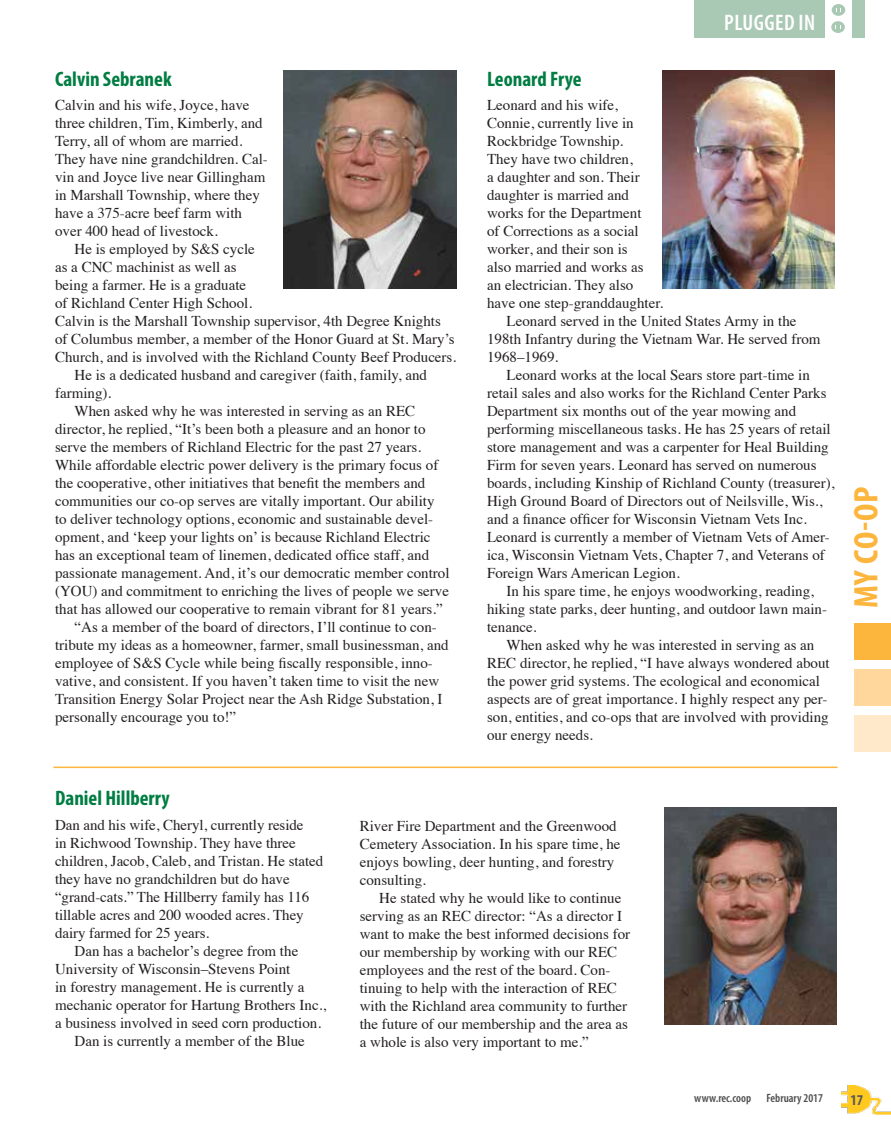
<style>
.page{position:relative;width:891px;height:1134px;background:#fff}
.page>*{position:absolute;margin:0;border:0;box-sizing:border-box;transform-origin:0 0}
.t1{font:700 condensed 34.2px "Myriad Pro";color:#fcb53d;scale:1.05 1}
.t2{font:600 condensed 22.5px "Myriad Pro";letter-spacing:.02em;color:#fff}
.t3{font:700 condensed 21px "Myriad Pro";color:#007d43}
.t4{font:15px/18px "Times";color:#231f20}
.t5{font:700 condensed 15px "Myriad Pro";color:#58595b}
.t6{font:600 condensed 12px "Myriad Pro";color:#4d4d4f}
</style>
<div class="page">
<img style="left:841px;top:1085px;width:50px;height:30px">
<div style="left:854px;top:623px;width:37px;height:37px;background:#fcb53d"></div>
<div style="left:854px;top:669px;width:37px;height:37px;background:#ffd79c"></div>
<div style="left:854px;top:715px;width:37px;height:37px;background:#ffe9ca"></div>
<div style="left:694px;top:0;width:170px;height:37px;background:#aac9b4"></div>
<div style="left:825px;top:0;width:27px;height:38px;background:#fff"></div>
<div style="left:832px;top:4px;width:13px;height:12px;background:#aac9b4;border-radius:50%"></div>
<div style="left:831px;top:21px;width:14px;height:12px;background:#aac9b4;border-radius:50%"></div>
<img style="left:662px;top:71px;width:173px;height:217px">
<img style="left:284px;top:71px;width:172px;height:217px">
<img style="left:665px;top:807px;width:172px;height:218px">
<hr style="left:53px;top:767px;width:785px;height:1px;background:#fcb53d">
<h3 class="t3" style="left:55px;top:66px;width:118px">Calvin Sebranek</h3>
<p class="t4" style="left:55px;top:95px;width:214px">Calvin and his wife, Joyce, have three children, Tim, Kimberly, and<br>Terry, all of whom are married.<br>They have nine grandchildren. Cal&shy;vin and Joyce live near Gillingham in Marshall Township, where they have a 375-acre beef farm with over 400 head of livestock.</p>
<p class="t4" style="left:75px;top:239px;width:182px">He is employed by S&amp;S cycle</p>
<p class="t4" style="left:55px;top:257px;width:183px">as a CNC machinist as well as</p>
<p class="t4" style="left:55px;top:275px;width:193px">being a farmer. He is a graduate</p>
<p class="t4" style="left:55px;top:293px;width:199px">of Richland Center High School.</p>
<p class="t4" style="left:55px;top:311px;width:387px">Calvin is the Marshall Township supervisor, 4th Degree Knights</p>
<p class="t4" style="left:55px;top:329px;width:401px">of Columbus member, a member of the Honor Guard at St. Mary’s</p>
<p class="t4" style="left:55px;top:347px;width:403px">Church, and is involved with the Richland County Beef Producers.</p>
<p class="t4" style="left:75px;top:365px;width:354px">He is a dedicated husband and caregiver (faith, family, and</p>
<p class="t4" style="left:55px;top:383px;width:58px">farming).</p>
<p class="t4" style="left:75px;top:401px;width:342px">When asked why he was interested in serving as an REC</p>
<p class="t4" style="left:55px;top:419px;width:372px">director, he replied, “It’s been both a pleasure and an honor to</p>
<p class="t4" style="left:55px;top:437px;width:368px">serve the members of Richland Electric for the past 27 years.</p>
<p class="t4" style="left:55px;top:455px;width:385px">While affordable electric power delivery is the primary focus of</p>
<p class="t4" style="left:55px;top:473px;width:372px">the cooperative, other initiatives that benefit the members and</p>
<p class="t4" style="left:55px;top:491px;width:381px">communities our co-op serves are vitally important. Our ability</p>
<p class="t4" style="left:55px;top:509px;width:380px">to deliver technology options, economic and sustainable devel-</p>
<p class="t4" style="left:55px;top:527px;width:377px">opment, and ‘keep your lights on’ is because Richland Electric</p>
<p class="t4" style="left:55px;top:545px;width:376px">has an exceptional team of linemen, dedicated office staff, and</p>
<p class="t4" style="left:55px;top:563px;width:396px">passionate management. And, it’s our democratic member control</p>
<p class="t4" style="left:55px;top:581px;width:396px">(YOU) and commitment to enriching the lives of people we serve</p>
<p class="t4" style="left:55px;top:599px;width:389px">that has allowed our cooperative to remain vibrant for 81 years.”</p>
<p class="t4" style="left:75px;top:617px;width:364px">“As a member of the board of directors, I’ll continue to con-</p>
<p class="t4" style="left:55px;top:635px;width:395px">tribute my ideas as a homeowner, farmer, small businessman, and</p>
<p class="t4" style="left:55px;top:653px;width:379px">employee of S&amp;S Cycle while being fiscally responsible, inno-</p>
<p class="t4" style="left:55px;top:671px;width:386px">vative, and consistent. If you haven’t taken time to visit the new</p>
<p class="t4" style="left:55px;top:689px;width:389px">Transition Energy Solar Project near the Ash Ridge Substation, I</p>
<p class="t4" style="left:55px;top:707px;width:183px">personally encourage you to!”</p>
<h2 class="t2" style="left:724px;top:9px;width:93px">PLUGGED IN</h2>
<h3 class="t3" style="left:487px;top:66px;width:96px">Leonard Frye</h3>
<p class="t4" style="left:487px;top:95px;width:132px">Leonard and his wife,</p>
<p class="t4" style="left:487px;top:113px;width:148px">Connie, currently live in</p>
<p class="t4" style="left:487px;top:131px;width:138px">Rockbridge Township.</p>
<p class="t4" style="left:487px;top:149px;width:147px">They have two children,</p>
<p class="t4" style="left:487px;top:167px;width:154px">a daughter and son. Their</p>
<p class="t4" style="left:487px;top:185px;width:144px">daughter is married and</p>
<p class="t4" style="left:487px;top:203px;width:156px">works for the Department</p>
<p class="t4" style="left:487px;top:221px;width:153px">of Corrections as a social</p>
<p class="t4" style="left:487px;top:239px;width:142px">worker, and their son is</p>
<p class="t4" style="left:487px;top:257px;width:158px">also married and works as</p>
<p class="t4" style="left:487px;top:275px;width:148px">an electrician. They also</p>
<p class="t4" style="left:487px;top:293px;width:178px">have one step-granddaughter.</p>
<p class="t4" style="left:507px;top:311px;width:291px">Leonard served in the United States Army in the</p>
<p class="t4" style="left:487px;top:329px;width:335px">198th Infantry during the Vietnam War. He served from</p>
<p class="t4" style="left:487px;top:347px;width:73px">1968–1969.</p>
<p class="t4" style="left:507px;top:365px;width:305px">Leonard works at the local Sears store part-time in</p>
<p class="t4" style="left:487px;top:383px;width:341px">retail sales and also works for the Richland Center Parks</p>
<p class="t4" style="left:487px;top:401px;width:311px">Department six months out of the year mowing and</p>
<p class="t4" style="left:487px;top:419px;width:345px">performing miscellaneous tasks. He has 25 years of retail</p>
<p class="t4" style="left:487px;top:437px;width:343px">store management and was a carpenter for Heal Building</p>
<p class="t4" style="left:487px;top:455px;width:331px">Firm for seven years. Leonard has served on numerous</p>
<p class="t4" style="left:487px;top:473px;width:349px">boards, including Kinship of Richland County (treasurer),</p>
<p class="t4" style="left:487px;top:491px;width:337px">High Ground Board of Directors out of Neilsville, Wis.,</p>
<p class="t4" style="left:487px;top:509px;width:321px">and a finance officer for Wisconsin Vietnam Vets Inc.</p>
<p class="t4" style="left:487px;top:527px;width:344px">Leonard is currently a member of Vietnam Vets of Amer-</p>
<p class="t4" style="left:487px;top:545px;width:339px">ica, Wisconsin Vietnam Vets, Chapter 7, and Veterans of</p>
<p class="t4" style="left:487px;top:563px;width:194px">Foreign Wars American Legion.</p>
<p class="t4" style="left:507px;top:581px;width:309px">In his spare time, he enjoys woodworking, reading,</p>
<p class="t4" style="left:487px;top:599px;width:341px">hiking state parks, deer hunting, and outdoor lawn main-</p>
<p class="t4" style="left:487px;top:617px;width:51px">tenance.</p>
<p class="t4" style="left:507px;top:635px;width:309px">When asked why he was interested in serving as an</p>
<p class="t4" style="left:487px;top:653px;width:344px">REC director, he replied, “I have always wondered about</p>
<p class="t4" style="left:487px;top:671px;width:335px">the power grid systems. The ecological and economical</p>
<p class="t4" style="left:487px;top:689px;width:342px">aspects are of great importance. I highly respect any per-</p>
<p class="t4" style="left:487px;top:707px;width:343px">son, entities, and co-ops that are involved with providing</p>
<p class="t4" style="left:487px;top:725px;width:107px">our energy needs.</p>
<h3 class="t3" style="left:55px;top:785px;width:116px">Daniel Hillberry</h3>
<p class="t4" style="left:55px;top:815px;width:250px">Dan and his wife, Cheryl, currently reside</p>
<p class="t4" style="left:55px;top:833px;width:242px">in Richwood Township. They have three</p>
<p class="t4" style="left:55px;top:851px;width:270px">children, Jacob, Caleb, and Tristan. He stated</p>
<p class="t4" style="left:55px;top:869px;width:236px">they have no grandchildren but do have</p>
<p class="t4" style="left:55px;top:887px;width:256px">“grand-cats.” The Hillberry family has 116</p>
<p class="t4" style="left:55px;top:905px;width:250px">tillable acres and 200 wooded acres. They</p>
<p class="t4" style="left:55px;top:923px;width:156px">dairy farmed for 25 years.</p>
<p class="t4" style="left:75px;top:941px;width:225px">Dan has a bachelor’s degree from the</p>
<p class="t4" style="left:55px;top:959px;width:237px">University of Wisconsin–Stevens Point</p>
<p class="t4" style="left:55px;top:977px;width:251px">in forestry management. He is currently a</p>
<p class="t4" style="left:55px;top:995px;width:273px">mechanic operator for Hartung Brothers Inc.,</p>
<p class="t4" style="left:55px;top:1013px;width:268px">a business involved in seed corn production.</p>
<p class="t4" style="left:75px;top:1031px;width:232px">Dan is currently a member of the Blue</p>
<p class="t4" style="left:360px;top:815px;width:262px">River Fire Department and the Greenwood Cemetery Association. In his spare time, he enjoys bowling, deer hunting, and forestry consulting.</p>
<p class="t4" style="left:360px;top:887px;width:272px;text-indent:20px">He stated why he would like to continue serving as an REC director: “As a director I want to make the best informed decisions for our membership by working with our REC employees and the rest of the board. Con&shy;tinuing to help with the interaction of REC with the Richland area community to further the future of our membership and the area as a whole is also very important to me.”</p>
<h1 class="t1" style="left:845px;top:608px;width:117px;rotate:-90deg">MY CO-OP</h1>
<p class="t6" style="left:694px;top:1091px;width:58px">www.rec.coop</p>
<p class="t6" style="left:766px;top:1091px;width:58px">February 2017</p>
<p class="t5" style="left:850px;top:1090px;width:14px">17</p>
</div>
